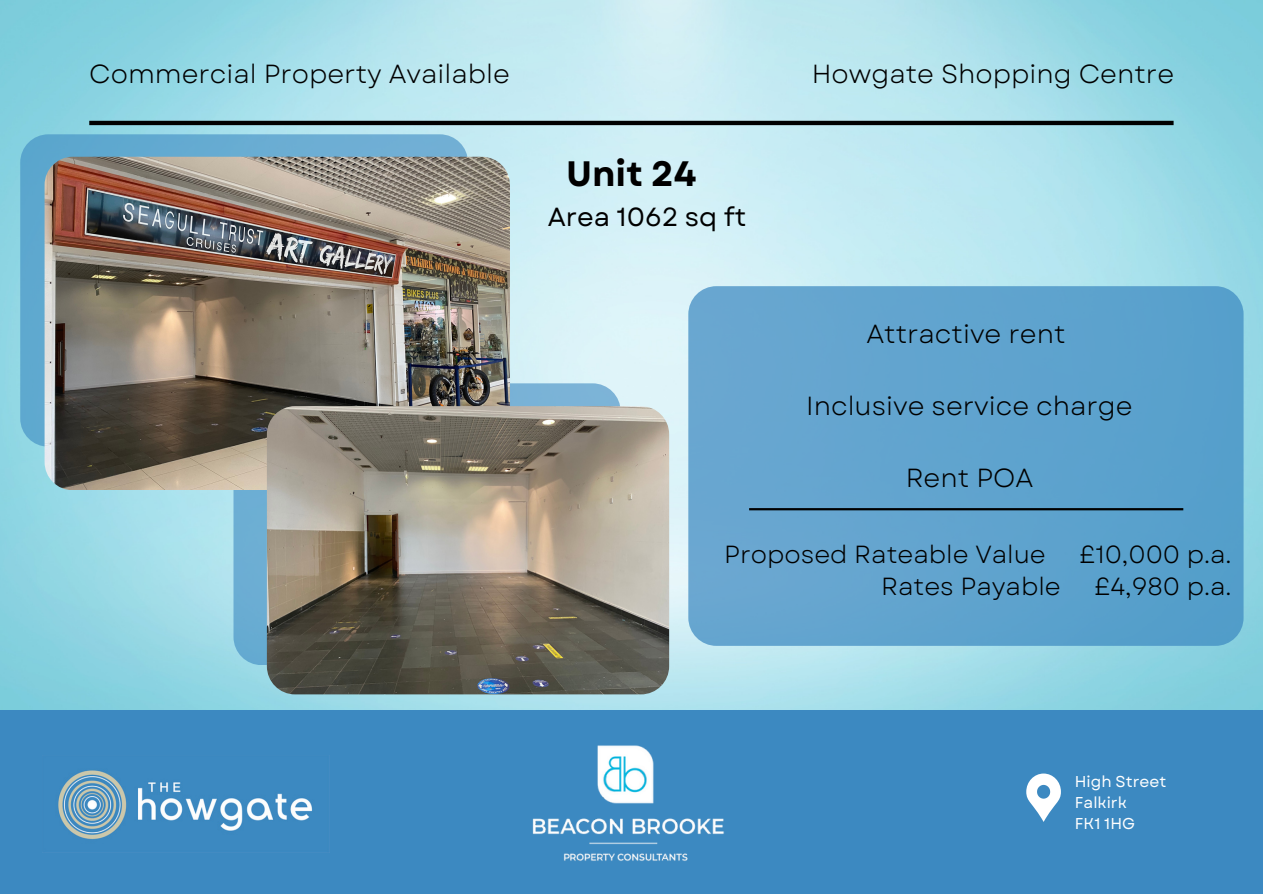
<style>
.page{position:relative;width:1263px;height:894px;background:#fff}
.page>*{position:absolute;margin:0;border:0;box-sizing:border-box;transform-origin:0 0}
.t1{font:700 35.25px "Garet";color:#000}
.t2{font:26.1px "Garet";color:#000}
.t3{font:26.1px "Garet";color:#000}
.t4{font:24.75px "Garet";color:#000}
.t5{font:15.75px "Garet";color:#fff}
</style>
<div class="page">
<img style="left:0;top:0;width:1263px;height:710px">
<hr style="left:89px;top:121px;width:1084px;height:4px;background:#000">
<div style="left:688px;top:286px;width:555px;height:359px;background:#60a3ce;border-radius:28px"></div>
<div style="left:0;top:710px;width:1263px;height:183px;background:#3c89c1"></div>
<svg style="left:1026px;top:773px;width:35px;height:48px"></svg>
<img style="left:532px;top:745px;width:192px;height:116px">
<img style="left:58px;top:770px;width:254px;height:70px">
<hr style="left:749px;top:508px;width:434px;height:2px;background:#000">
<svg style="left:20px;top:134px;width:448px;height:312px;background:#64aad0"></svg>
<svg style="left:233px;top:383px;width:388px;height:282px;background:#70afd3"></svg>
<img style="left:45px;top:157px;width:465px;height:333px;border-radius:28px">
<img style="left:267px;top:406px;width:402px;height:288px;border-radius:28px">
<p class="t2" style="left:89px;top:55px;width:422px">Commercial Property Available</p>
<p class="t1" style="left:566px;top:148px;width:132px">Unit 24</p>
<p class="t3" style="left:548px;top:198px;width:200px">Area 1062 sq ft</p>
<p class="t2" style="left:812px;top:55px;width:364px">Howgate Shopping Centre</p>
<p class="t2" style="left:866px;top:315px;width:201px">Attractive rent</p>
<p class="t2" style="left:806px;top:387px;width:328px">Inclusive service charge</p>
<p class="t2" style="left:906px;top:459px;width:129px">Rent POA</p>
<p class="t4" style="left:724px;top:536px;width:323px">Proposed Rateable Value</p>
<p class="t4" style="left:1079px;top:536px;width:154px">£10,000 p.a.</p>
<p class="t4" style="left:881px;top:568px;width:181px">Rates Payable</p>
<p class="t4" style="left:1094px;top:568px;width:139px">£4,980 p.a.</p>
<p class="t5" style="left:1075px;top:769px;width:93px">High Street</p>
<p class="t5" style="left:1075px;top:790px;width:54px">Falkirk</p>
<p class="t5" style="left:1075px;top:812px;width:62px">FK1 1HG</p>
</div>
